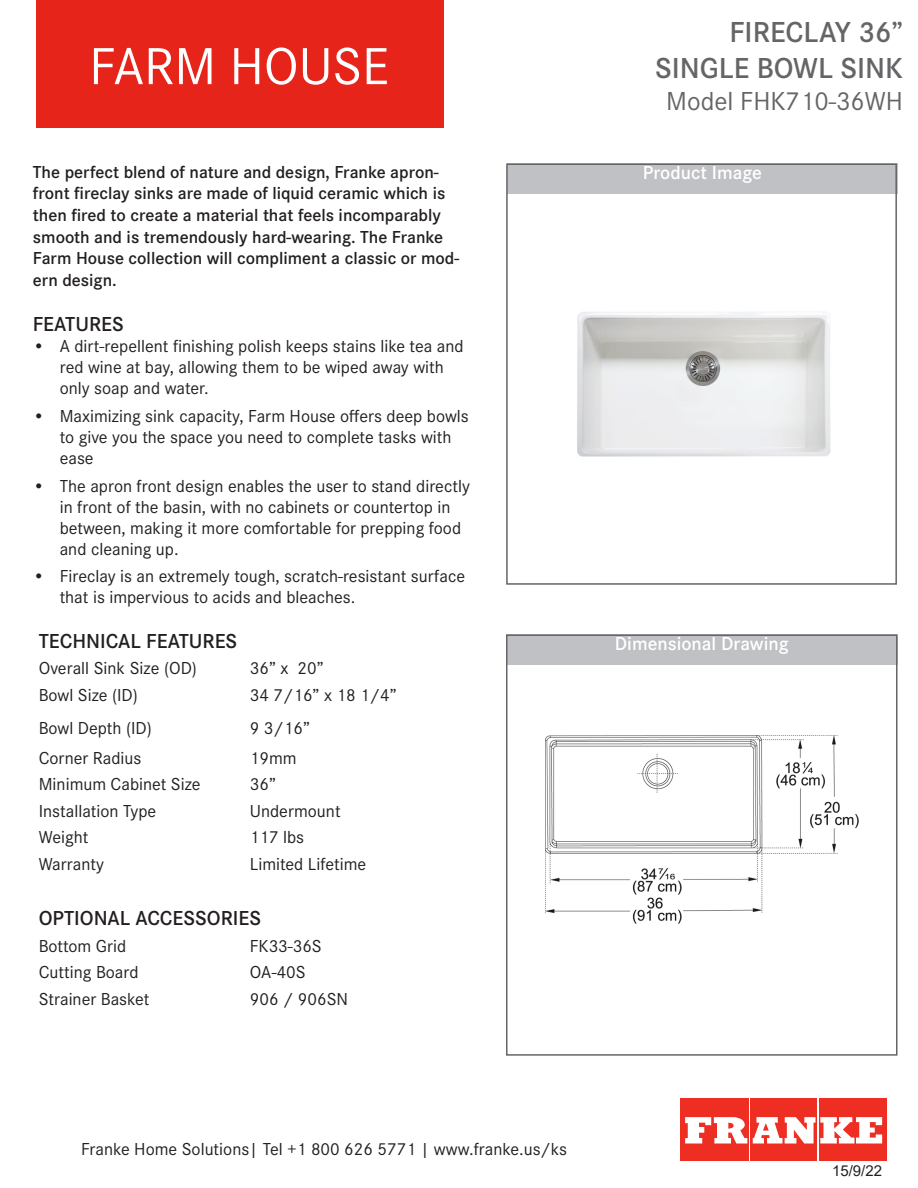
<style>
.page{position:relative;width:918px;height:1188px;background:#fff}
.page>*{position:absolute;margin:0;border:0;box-sizing:border-box;transform-origin:0 0}
.t1{font:54px "Corporate S";color:#fff}
.t2{font:600 30px "Corporate S";color:#656568}
.t3{font:27px "Corporate S";color:#656568}
.t4{font:600 21px "Corporate S";color:#231f20}
.t5{font:600 19.5px "Corporate S";color:#fff}
.t6{font:18px/21px "Corporate S";color:#231f20}
.t7{font:600 18px/21.6px "Corporate S";color:#231f20}
.t8{font:15px "Arial";color:#231f20}
</style>
<div class="page">
<div style="left:506px;top:634px;width:392px;height:31px;background:#c0c1c4"></div>
<div style="left:506px;top:634px;width:392px;height:422px;border:2px solid #656568"></div>
<div style="left:507px;top:164px;width:391px;height:30px;background:#c0c1c4"></div>
<div style="left:506px;top:164px;width:391px;height:421px;border:2px solid #656568"></div>
<div style="left:680px;top:1099px;width:69px;height:62px;background:#ee2e22"></div>
<div style="left:751px;top:1099px;width:66px;height:62px;background:#ee2e22"></div>
<div style="left:819px;top:1099px;width:67px;height:62px;background:#ee2e22"></div>
<svg style="left:685px;top:1117px;width:62px;height:27px"></svg>
<svg style="left:753px;top:1117px;width:129px;height:27px"></svg>
<div style="left:37px;top:0;width:407px;height:127px;background:#e72419"></div>
<img style="left:545px;top:735px;width:314px;height:189px">
<img style="left:577px;top:312px;width:254px;height:145px">
<p class="t1" style="left:89px;top:27px;width:301px">FARM HOUSE</p>
<p class="t7" style="left:33px;top:160px;width:428px">The perfect blend of nature and design, Franke apron&shy;front fireclay sinks are made of liquid ceramic which is then fired to create a material that feels incomparably smooth and is tremendously hard-wearing. The Franke Farm House collection will compliment a classic or mod&shy;ern design.</p>
<p class="t4" style="left:33px;top:309px;width:93px">FEATURES</p>
<p class="t6" style="left:60px;top:334px;width:405px;text-indent:-27px">• A dirt-repellent finishing polish keeps stains like tea and red wine at bay, allowing them to be wiped away with only soap and water.</p>
<p class="t6" style="left:60px;top:404px;width:411px;text-indent:-27px">• Maximizing sink capacity, Farm House offers deep bowls to give you the space you need to complete tasks with ease</p>
<p class="t6" style="left:60px;top:474px;width:412px;text-indent:-27px">• The apron front design enables the user to stand directly in front of the basin, with no cabinets or countertop in between, making it more comfortable for prepping food and cleaning up.</p>
<p class="t6" style="left:60px;top:565px;width:407px;text-indent:-27px">• Fireclay is an extremely tough, scratch-resistant surface that is impervious to acids and bleaches.</p>
<p class="t4" style="left:39px;top:625px;width:200px">TECHNICAL FEATURES</p>
<p class="t6" style="left:39px;top:657px;width:160px">Overall Sink Size (OD)</p>
<p class="t6" style="left:250px;top:657px;width:75px">36” x 20”</p>
<p class="t6" style="left:39px;top:683px;width:101px">Bowl Size (ID)</p>
<p class="t6" style="left:250px;top:683px;width:148px">34 7/16” x 18 1/4”</p>
<p class="t6" style="left:39px;top:716px;width:115px">Bowl Depth (ID)</p>
<p class="t6" style="left:250px;top:716px;width:62px">9 3/16”</p>
<p class="t6" style="left:39px;top:746px;width:104px">Corner Radius</p>
<p class="t6" style="left:250px;top:746px;width:48px">19mm</p>
<p class="t6" style="left:39px;top:773px;width:163px">Minimum Cabinet Size</p>
<p class="t6" style="left:250px;top:773px;width:28px">36”</p>
<p class="t6" style="left:39px;top:799px;width:119px">Installation Type</p>
<p class="t6" style="left:250px;top:799px;width:92px">Undermount</p>
<p class="t6" style="left:39px;top:826px;width:51px">Weight</p>
<p class="t6" style="left:250px;top:826px;width:56px">117 lbs</p>
<p class="t6" style="left:39px;top:852px;width:67px">Warranty</p>
<p class="t6" style="left:250px;top:852px;width:118px">Limited Lifetime</p>
<p class="t4" style="left:39px;top:903px;width:224px">OPTIONAL ACCESSORIES</p>
<p class="t6" style="left:39px;top:934px;width:89px">Bottom Grid</p>
<p class="t6" style="left:250px;top:934px;width:73px">FK33-36S</p>
<p class="t6" style="left:39px;top:961px;width:101px">Cutting Board</p>
<p class="t6" style="left:250px;top:961px;width:57px">OA-40S</p>
<p class="t6" style="left:39px;top:987px;width:112px">Strainer Basket</p>
<p class="t6" style="left:250px;top:987px;width:100px">906 / 906SN</p>
<p class="t2" style="left:730px;top:9px;width:175px">FIRECLAY 36”</p>
<p class="t2" style="left:655px;top:45px;width:249px">SINGLE BOWL SINK</p>
<p class="t3" style="left:666px;top:81px;width:238px">Model FHK710-36WH</p>
<p class="t5" style="left:643px;top:158px;width:121px">Product Image</p>
<p class="t5" style="left:615px;top:629px;width:175px">Dimensional Drawing</p>
<p class="t6" style="left:81px;top:1137px;width:487px">Franke Home Solutions| Tel +1 800 626 5771 | www.franke.us/ks</p>
<p class="t8" style="left:832px;top:1161px;width:52px">15/9/22</p>
</div>
